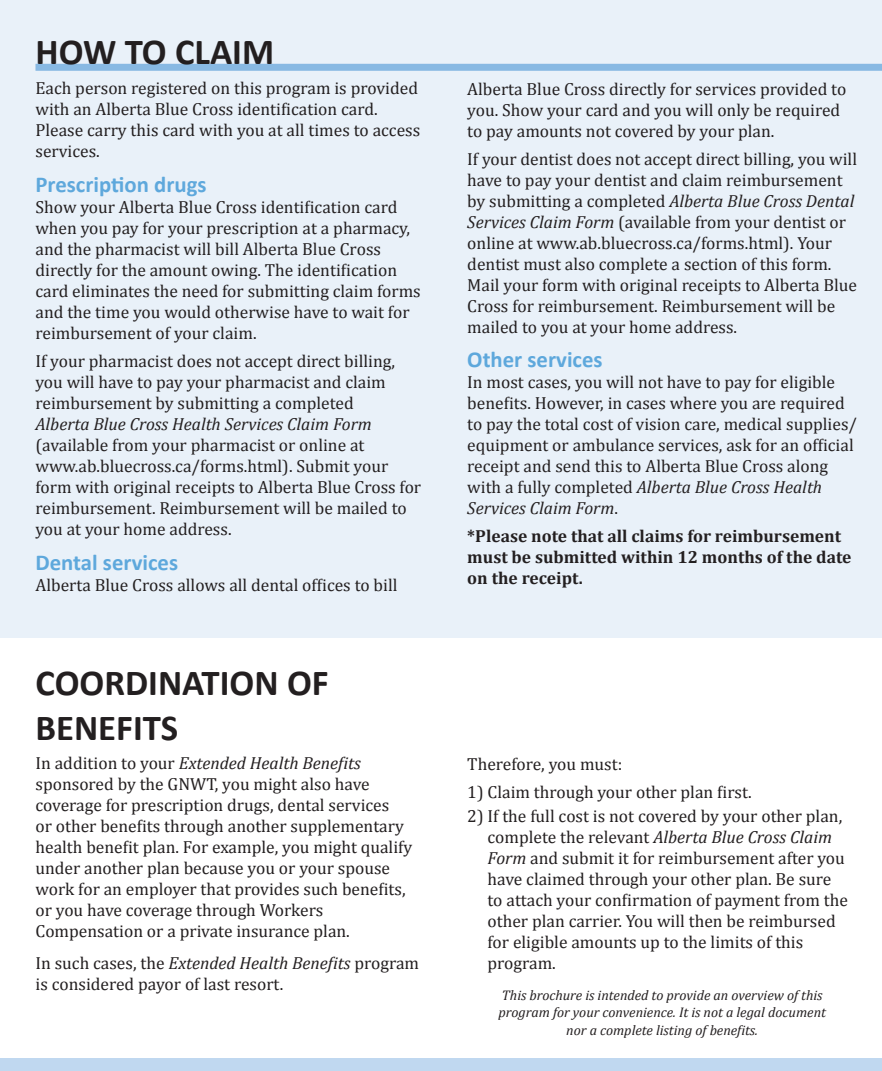
<style>
.page{position:relative;width:882px;height:1071px;background:#fff}
.page>*{position:absolute;margin:0;border:0;box-sizing:border-box;transform-origin:0 0}
.t1{font:700 36.75px/44.1px "Calibri";color:#231f20}
.t2{font:700 22.75px "Calibri";color:#5ea8dc}
.t3{font:17.5px/21px "Cambria";color:#231f20}
.t4{font:700 17.5px/21px "Cambria";color:#231f20}
.t5{font:italic 17.5px "Cambria";color:#231f20}
.t6{font:italic 14px/17.5px "Cambria";color:#231f20;text-align:center}
.s1{font-style:italic}
</style>
<div class="page">
<div style="left:0;top:0;width:441px;height:637px;background:#e9f1f9"></div>
<div style="left:35px;top:64px;width:406px;height:7px;background:#88b9e3"></div>
<div style="left:0;top:1059px;width:441px;height:12px;background:#c0d8f0"></div>
<div style="left:441px;top:0;width:441px;height:637px;background:#e9f1f9"></div>
<div style="left:441px;top:64px;width:441px;height:7px;background:#88b9e3"></div>
<div style="left:441px;top:1059px;width:441px;height:12px;background:#c0d8f0"></div>
<h1 class="t1" style="left:35px;top:28px;width:240px">HOW TO CLAIM</h1>
<p class="t3" style="left:35px;top:78px;width:386px">Each person registered on this program is provided with an Alberta Blue Cross identification card.<br>Please carry this card with you at all times to access services.</p>
<h2 class="t2" style="left:35px;top:171px;width:173px">Prescription drugs</h2>
<p class="t3" style="left:35px;top:197px;width:387px">Show your Alberta Blue Cross identification card when you pay for your prescription at a pharmacy, and the pharmacist will bill Alberta Blue Cross directly for the amount owing. The identification card eliminates the need for submitting claim forms and the time you would otherwise have to wait for reimbursement of your claim.</p>
<p class="t3" style="left:35px;top:351px;width:361px">If your pharmacist does not accept direct billing, you will have to pay your pharmacist and claim reimbursement by submitting a completed</p>
<p class="t5" style="left:35px;top:414px;width:338px">Alberta Blue Cross Health Services Claim Form</p>
<p class="t3" style="left:35px;top:435px;width:387px">(available from your pharmacist or online at www.ab.bluecross.ca/forms.html). Submit your form with original receipts to Alberta Blue Cross for reimbursement. Reimbursement will be mailed to you at your home address.</p>
<h2 class="t2" style="left:35px;top:548px;width:144px">Dental services</h2>
<p class="t3" style="left:35px;top:574px;width:364px">Alberta Blue Cross allows all dental offices to bill</p>
<h1 class="t1" style="left:35px;top:659px;width:295px">COORDINATION OF<br>BENEFITS</h1>
<p class="t3" style="left:35px;top:753px;width:378px">In addition to your <span class="s1">Extended Health Benefits </span>sponsored by the GNWT, you might also have coverage for prescription drugs, dental services<br>or other benefits through another supplementary health benefit plan. For example, you might qualify under another plan because you or your spouse work for an employer that provides such benefits, or you have coverage through Workers Compensation or a private insurance plan.</p>
<p class="t3" style="left:35px;top:952px;width:385px">In such cases, the <span class="s1">Extended Health Benefits</span> program is considered payor of last resort.</p>
<p class="t3" style="left:467px;top:78px;width:380px">Alberta Blue Cross directly for services provided to you. Show your card and you will only be required to pay amounts not covered by your plan.</p>
<p class="t3" style="left:467px;top:148px;width:391px">If your dentist does not accept direct billing, you will have to pay your dentist and claim reimbursement by submitting a completed <span class="s1">Alberta Blue Cross Dental Services Claim Form</span> (available from your dentist or online at www.ab.bluecross.ca/forms.html). Your dentist must also complete a section of this form.<br>Mail your form with original receipts to Alberta Blue Cross for reimbursement. Reimbursement will be mailed to you at your home address.</p>
<h2 class="t2" style="left:467px;top:345px;width:137px">Other services</h2>
<p class="t3" style="left:467px;top:372px;width:391px">In most cases, you will not have to pay for eligible benefits. However, in cases where you are required to pay the total cost of vision care, medical supplies/ equipment or ambulance services, ask for an official receipt and send this to Alberta Blue Cross along with a fully completed <span class="s1">Alberta Blue Cross Health Services Claim Form</span>.</p>
<p class="t4" style="left:467px;top:525px;width:386px">*Please note that all claims for reimbursement must be submitted within 12 months of the date on the receipt.</p>
<p class="t3" style="left:467px;top:753px;width:156px">Therefore, you must:</p>
<p class="t3" style="left:467px;top:781px;width:286px">1) Claim through your other plan first.</p>
<p class="t3" style="left:488px;top:806px;width:362px;text-indent:-20px">2) If the full cost is not covered by your other plan, complete the relevant <span class="s1">Alberta Blue Cross Claim Form</span> and submit it for reimbursement after you have claimed through your other plan. Be sure to attach your confirmation of payment from the other plan carrier. You will then be reimbursed for eligible amounts up to the limits of this program.</p>
<p class="t6" style="left:498px;top:986px;width:329px">This brochure is intended to provide an overview of this program for your convenience. It is not a legal document nor a complete listing of benefits.</p>
</div>
